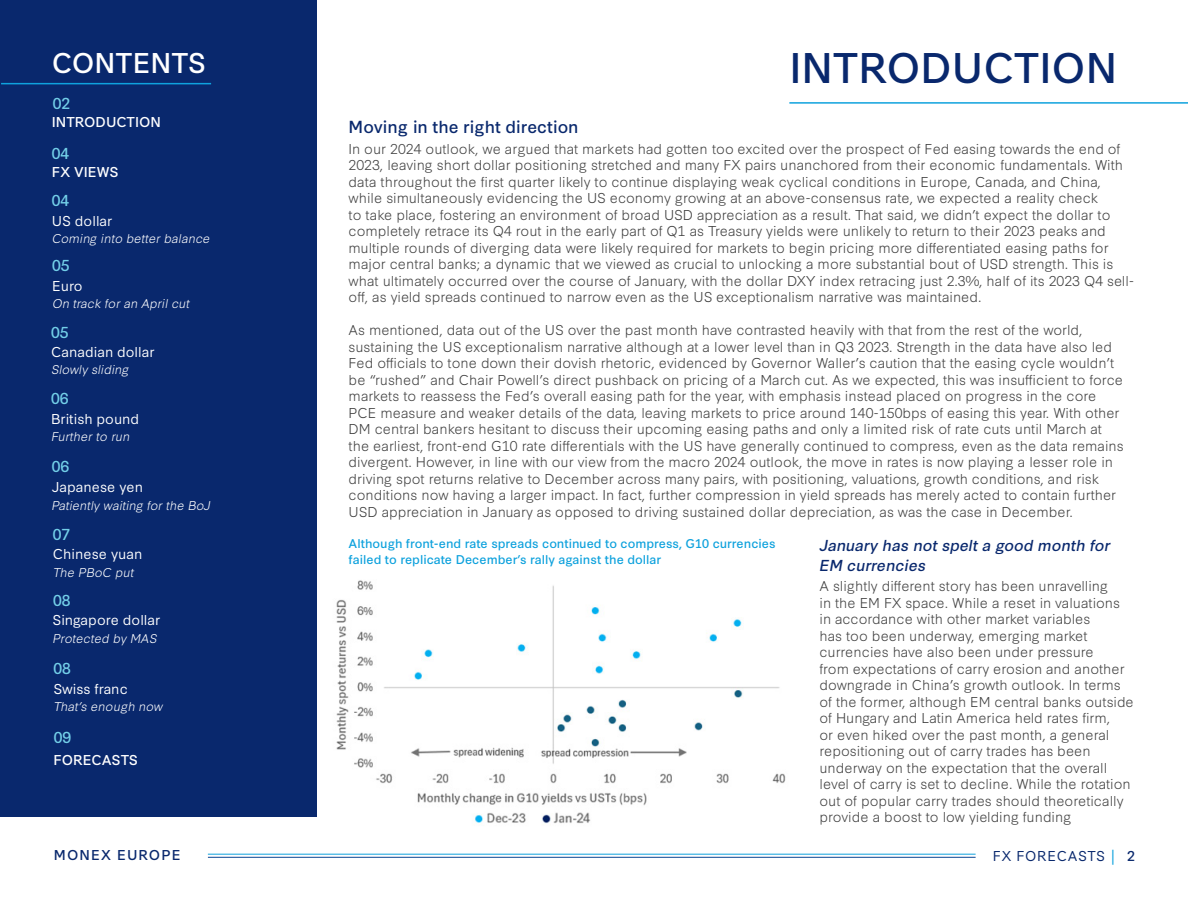
<style>
.page{position:relative;width:1188px;height:918px;background:#fff}
.page>*{position:absolute;margin:0;border:0;box-sizing:border-box;transform-origin:0 0}
.t1{font:40.5px "Synthese";color:#09286d}
.t2{font:27px "Synthese";color:#fff}
.t3{font:16.5px "Synthese";color:#09286d}
.t4{font:italic 15px/19.5px "Synthese";color:#09286d}
.t5{font:15px "Synthese";color:#73cfe8}
.t6{font:300 13.5px/16.5px "Synthese";color:#404040}
.t7{font:13.5px "Synthese";color:#fff}
.t8{font:13.5px "Synthese";color:#fff}
.t9{font:13.5px "Synthese";letter-spacing:.05em;color:#09286d}
.t10{font:13.5px "Synthese";letter-spacing:.08em;color:#09286d}
.t11{font:italic 300 12px "Synthese";color:#fff}
.t12{font:12px/16.5px "Synthese";color:#0fa2dd}
.s1{font-size:15px;color:#0fa2dd}
.s2{font-style:inherit}
</style>
<div class="page">
<hr style="left:208px;top:854px;width:768px;height:1px;background:#0fa2dd">
<hr style="left:208px;top:857px;width:768px;height:1px;background:#094491">
<hr style="left:789px;top:102px;width:399px;height:2px;background:#0fa2dd">
<div style="left:1px;top:0;width:316px;height:816px;background:#09286d"></div>
<hr style="left:1px;top:83px;width:210px;height:1px;background:#0fa2dd">
<img style="left:336px;top:580px;width:450px;height:244px">
<h2 class="t2" style="left:52px;top:41px;width:156px">CONTENTS</h2>
<p class="t5" style="left:53px;top:91px;width:19px">02</p>
<p class="t8" style="left:52px;top:111px;width:111px">INTRODUCTION</p>
<p class="t5" style="left:52px;top:141px;width:19px">04</p>
<p class="t8" style="left:52px;top:161px;width:68px">FX VIEWS</p>
<p class="t5" style="left:52px;top:188px;width:19px">04</p>
<p class="t7" style="left:52px;top:210px;width:62px">US dollar</p>
<p class="t11" style="left:52px;top:228px;width:159px">Coming into better balance</p>
<p class="t5" style="left:52px;top:254px;width:19px">05</p>
<p class="t7" style="left:52px;top:275px;width:32px">Euro</p>
<p class="t11" style="left:52px;top:294px;width:139px">On track for an April cut</p>
<p class="t5" style="left:51px;top:320px;width:19px">05</p>
<p class="t7" style="left:51px;top:341px;width:105px">Canadian dollar</p>
<p class="t11" style="left:52px;top:360px;width:79px">Slowly sliding</p>
<p class="t5" style="left:51px;top:386px;width:19px">06</p>
<p class="t7" style="left:51px;top:408px;width:90px">British pound</p>
<p class="t11" style="left:51px;top:427px;width:80px">Further to run</p>
<p class="t5" style="left:52px;top:454px;width:19px">06</p>
<p class="t7" style="left:52px;top:476px;width:93px">Japanese yen</p>
<p class="t11" style="left:52px;top:495px;width:160px">Patiently waiting for the BoJ</p>
<p class="t5" style="left:53px;top:522px;width:19px">07</p>
<p class="t7" style="left:53px;top:543px;width:91px">Chinese yuan</p>
<p class="t11" style="left:53px;top:562px;width:82px">The PBoC put</p>
<p class="t5" style="left:53px;top:588px;width:19px">08</p>
<p class="t7" style="left:53px;top:609px;width:109px">Singapore dollar</p>
<p class="t11" style="left:53px;top:629px;width:105px">Protected by MAS</p>
<p class="t5" style="left:53px;top:657px;width:19px">08</p>
<p class="t7" style="left:53px;top:678px;width:76px">Swiss franc</p>
<p class="t11" style="left:54px;top:697px;width:110px">That’s enough now</p>
<p class="t5" style="left:54px;top:726px;width:19px">09</p>
<p class="t8" style="left:53px;top:749px;width:86px">FORECASTS</p>
<h1 class="t1" style="left:789px;top:35px;width:329px">INTRODUCTION</h1>
<p class="t3" style="left:349px;top:113px;width:231px">Moving in the right direction</p>
<p class="t6" style="left:349px;top:139px;width:787px">In our 2024 outlook, we argued that markets had gotten too excited over the prospect of Fed easing towards the end of 2023, leaving short dollar positioning stretched and many FX pairs unanchored from their economic fundamentals. With data throughout the first quarter likely to continue displaying weak cyclical conditions in Europe, Canada, and China, while simultaneously evidencing the US economy growing at an above-consensus rate, we expected a reality check<br>to take place, fostering an environment of broad USD appreciation as a result. That said, we didn’t expect the dollar to completely retrace its Q4 rout in the early part of Q1 as Treasury yields were unlikely to return to their 2023 peaks and multiple rounds of diverging data were likely required for markets to begin pricing more differentiated easing paths for major central banks; a dynamic that we viewed as crucial to unlocking a more substantial bout of USD strength. This is what ultimately occurred over the course of January, with the dollar DXY index retracing just 2.3%, half of its 2023 Q4 sell&shy;off, as yield spreads continued to narrow even as the US exceptionalism narrative was maintained.</p>
<p class="t6" style="left:349px;top:320px;width:777px">As mentioned, data out of the US over the past month have contrasted heavily with that from the rest of the world, sustaining the US exceptionalism narrative although at a lower level than in Q3 2023. Strength in the data have also led Fed officials to tone down their dovish rhetoric, evidenced by Governor Waller’s caution that the easing cycle wouldn’t be “rushed” and Chair Powell’s direct pushback on pricing of a March cut. As we expected, this was insufficient to force markets to reassess the Fed’s overall easing path for the year, with emphasis instead placed on progress in the core PCE measure and weaker details of the data, leaving markets to price around 140-150bps of easing this year. With other DM central bankers hesitant to discuss their upcoming easing paths and only a limited risk of rate cuts until March at the earliest, front-end G10 rate differentials with the US have generally continued to compress, even as the data remains divergent. However, in line with our view from the macro 2024 outlook, the move in rates is now playing a lesser role in driving spot returns relative to December across many pairs, with positioning, valuations, growth conditions, and risk conditions now having a larger impact. In fact, further compression in yield spreads has merely acted to contain further USD appreciation in January as opposed to driving sustained dollar depreciation, as was the case in December.</p>
<p class="t4" style="left:819px;top:534px;width:292px">January has not spelt a good month for<br>EM currencies</p>
<p class="t12" style="left:349px;top:534px;width:428px">Although front-end rate spreads continued to compress, G10 currencies failed to replicate December’s rally against the dollar</p>
<p class="t6" style="left:819px;top:577px;width:316px">A slightly different story has been unravelling<br>in the EM FX space. While a reset in valuations in accordance with other market variables<br>has too been underway, emerging market currencies have also been under pressure<br>from expectations of carry erosion and another downgrade in China’s growth outlook. In terms of the former, although EM central banks outside of Hungary and Latin America held rates firm,<br>or even hiked over the past month, a general repositioning out of carry trades has been underway on the expectation that the overall level of carry is set to decline. While the rotation out of popular carry trades should theoretically provide a boost to low yielding funding</p>
<p class="t10" style="left:54px;top:844px;width:128px">MONEX EUROPE</p>
<p class="t9" style="left:993px;top:845px;width:144px">FX FORECASTS <span class="s1">|</span> <span class="s2">2</span></p>
</div>
